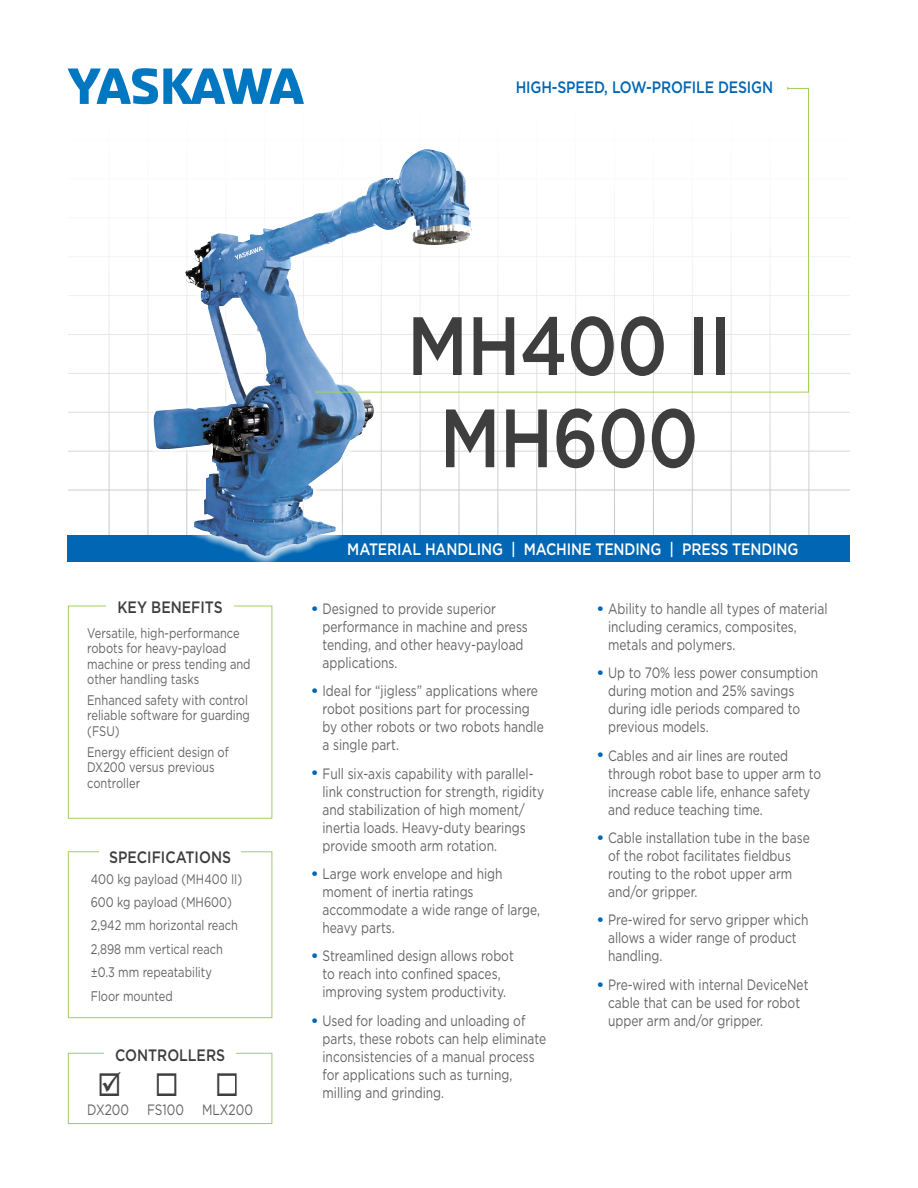
<style>
.page{position:relative;width:918px;height:1188px;background:#fff}
.page>*{position:absolute;margin:0;border:0;box-sizing:border-box;transform-origin:0 0}
.t1{font:500 82.5px/92.2px "Gotham";letter-spacing:-.01em;color:#3e3e3f;text-align:center;scale:.85 1}
.t2{font:500 16.5px "Gotham";letter-spacing:-.01em;color:#fff;scale:.85 1}
.t3{font:500 16.5px "Gotham";color:#3e3e3f;scale:.85 1}
.t4{font:500 16.5px "Gotham";letter-spacing:-.01em;color:#0166b3;scale:.85 1}
.t5{font:15px/18px "Gotham";color:#636366;scale:.8 1}
.t6{font:13.8px/15.3px "Gotham";color:#636366;scale:.8 1}
.s1{font-size:18px;color:#0166b3}
</style>
<div class="page">
<hr style="left:109px;top:54px;width:1px;height:498px;background:#939598">
<hr style="left:148px;top:54px;width:1px;height:498px;background:#939598">
<hr style="left:187px;top:54px;width:1px;height:498px;background:#939598">
<hr style="left:225px;top:54px;width:1px;height:498px;background:#939598">
<hr style="left:264px;top:54px;width:1px;height:498px;background:#939598">
<hr style="left:303px;top:54px;width:1px;height:498px;background:#939598">
<hr style="left:342px;top:54px;width:1px;height:498px;background:#939598">
<hr style="left:381px;top:54px;width:1px;height:498px;background:#939598">
<hr style="left:420px;top:54px;width:1px;height:498px;background:#939598">
<hr style="left:459px;top:54px;width:1px;height:498px;background:#939598">
<hr style="left:498px;top:54px;width:1px;height:498px;background:#939598">
<hr style="left:537px;top:54px;width:1px;height:498px;background:#939598">
<hr style="left:575px;top:54px;width:1px;height:498px;background:#939598">
<hr style="left:614px;top:54px;width:1px;height:498px;background:#939598">
<hr style="left:653px;top:54px;width:1px;height:498px;background:#939598">
<hr style="left:692px;top:54px;width:1px;height:498px;background:#939598">
<hr style="left:731px;top:54px;width:1px;height:498px;background:#939598">
<hr style="left:770px;top:54px;width:1px;height:498px;background:#939598">
<hr style="left:809px;top:54px;width:1px;height:498px;background:#939598">
<hr style="left:68px;top:490px;width:782px;height:1px;background:#939598">
<hr style="left:68px;top:451px;width:782px;height:1px;background:#939598">
<hr style="left:68px;top:412px;width:782px;height:1px;background:#939598">
<hr style="left:68px;top:373px;width:782px;height:1px;background:#939598">
<hr style="left:68px;top:334px;width:782px;height:1px;background:#939598">
<hr style="left:68px;top:295px;width:782px;height:1px;background:#939598">
<hr style="left:68px;top:256px;width:782px;height:1px;background:#939598">
<hr style="left:68px;top:218px;width:782px;height:1px;background:#939598">
<hr style="left:68px;top:179px;width:782px;height:1px;background:#939598">
<hr style="left:68px;top:140px;width:782px;height:1px;background:#939598">
<hr style="left:68px;top:101px;width:782px;height:1px;background:#939598">
<hr style="left:68px;top:62px;width:782px;height:1px;background:#939598">
<svg style="left:68px;top:68px;width:236px;height:36px"></svg>
<div style="left:68px;top:535px;width:782px;height:27px;background:#0166b3"></div>
<div style="left:68px;top:851px;width:204px;height:167px;border:1px solid #a2cf5f"></div>
<div style="left:100px;top:847px;width:141px;height:20px;background:#fff"></div>
<div style="left:68px;top:1053px;width:204px;height:71px;border:1px solid #a2cf5f"></div>
<div style="left:104px;top:1039px;width:132px;height:30px;background:#fff"></div>
<svg style="left:145px;top:141px;width:336px;height:421px"></svg>
<img style="left:153px;top:149px;width:273px;height:301px">
<svg style="left:315px;top:88px;width:494px;height:305px"></svg>
<div style="left:68px;top:606px;width:204px;height:213px;border:1px solid #a2cf5f"></div>
<div style="left:107px;top:592px;width:127px;height:30px;background:#fff"></div>
<p class="t4" style="left:516px;top:76px;width:304px">HIGH-SPEED, LOW-PROFILE DESIGN</p>
<p class="t3" style="left:117px;top:597px;width:125px">KEY BENEFITS</p>
<p class="t6" style="left:87px;top:625px;width:206px">Versatile, high-performance robots for heavy-payload machine or press tending and other handling tasks</p>
<p class="t6" style="left:87px;top:692px;width:205px">Enhanced safety with control reliable software for guarding (FSU)</p>
<p class="t6" style="left:87px;top:744px;width:179px">Energy efficient design of<br>DX200 versus previous controller</p>
<p class="t3" style="left:109px;top:847px;width:145px">SPECIFICATIONS</p>
<p class="t6" style="left:91px;top:867px;width:191px;line-height:23.4px">400 kg payload (MH400 II)<br>600 kg payload (MH600)<br>2,942 mm horizontal reach<br>2,898 mm vertical reach ±0.3 mm repeatability<br>Floor mounted</p>
<p class="t3" style="left:115px;top:1044px;width:131px">CONTROLLERS</p>
<p class="t5" style="left:87px;top:1101px;width:209px">DX200 FS100 MLX200</p>
<h1 class="t1" style="left:407px;top:299px;width:383px">MH400 II<br>MH600</h1>
<p class="t2" style="left:347px;top:538px;width:532px">MATERIAL HANDLING | MACHINE TENDING | PRESS TENDING</p>
<p class="t5" style="left:322px;top:599px;width:258px;text-indent:-12px"><span class="s1">•</span> Designed to provide superior performance in machine and press tending, and other heavy-payload applications.</p>
<p class="t5" style="left:322px;top:682px;width:278px;text-indent:-12px"><span class="s1">•</span> Ideal for “jigless” applications where robot positions part for processing by other robots or two robots handle a single part.</p>
<p class="t5" style="left:322px;top:764px;width:279px;text-indent:-12px"><span class="s1">•</span> Full six-axis capability with parallel&shy;link construction for strength, rigidity and stabilization of high moment/ inertia loads. Heavy-duty bearings provide smooth arm rotation.</p>
<p class="t5" style="left:322px;top:864px;width:273px;text-indent:-12px"><span class="s1">•</span> Large work envelope and high moment of inertia ratings accommodate a wide range of large, heavy parts.</p>
<p class="t5" style="left:310px;top:947px;width:256px;text-align:center"><span class="s1">•</span> Streamlined design allows robot to reach into confined spaces, improving system productivity.</p>
<p class="t5" style="left:322px;top:1011px;width:281px;text-indent:-12px"><span class="s1">•</span> Used for loading and unloading of parts, these robots can help eliminate inconsistencies of a manual process for applications such as turning, milling and grinding.</p>
<p class="t5" style="left:608px;top:599px;width:276px;text-indent:-12px"><span class="s1">•</span> Ability to handle all types of material including ceramics, composites, metals and polymers.</p>
<p class="t5" style="left:608px;top:664px;width:264px;text-indent:-12px"><span class="s1">•</span> Up to 70% less power consumption during motion and 25% savings during idle periods compared to previous models.</p>
<p class="t5" style="left:608px;top:746px;width:268px;text-indent:-12px"><span class="s1">•</span> Cables and air lines are routed through robot base to upper arm to increase cable life, enhance safety and reduce teaching time.</p>
<p class="t5" style="left:608px;top:828px;width:254px;text-indent:-12px"><span class="s1">•</span> Cable installation tube in the base of the robot facilitates fieldbus routing to the robot upper arm and/or gripper.</p>
<p class="t5" style="left:608px;top:911px;width:252px;text-indent:-12px"><span class="s1">•</span> Pre-wired for servo gripper which allows a wider range of product handling.</p>
<p class="t5" style="left:608px;top:975px;width:252px;text-indent:-12px"><span class="s1">•</span> Pre-wired with internal DeviceNet cable that can be used for robot upper arm and/or gripper.</p>
</div>
